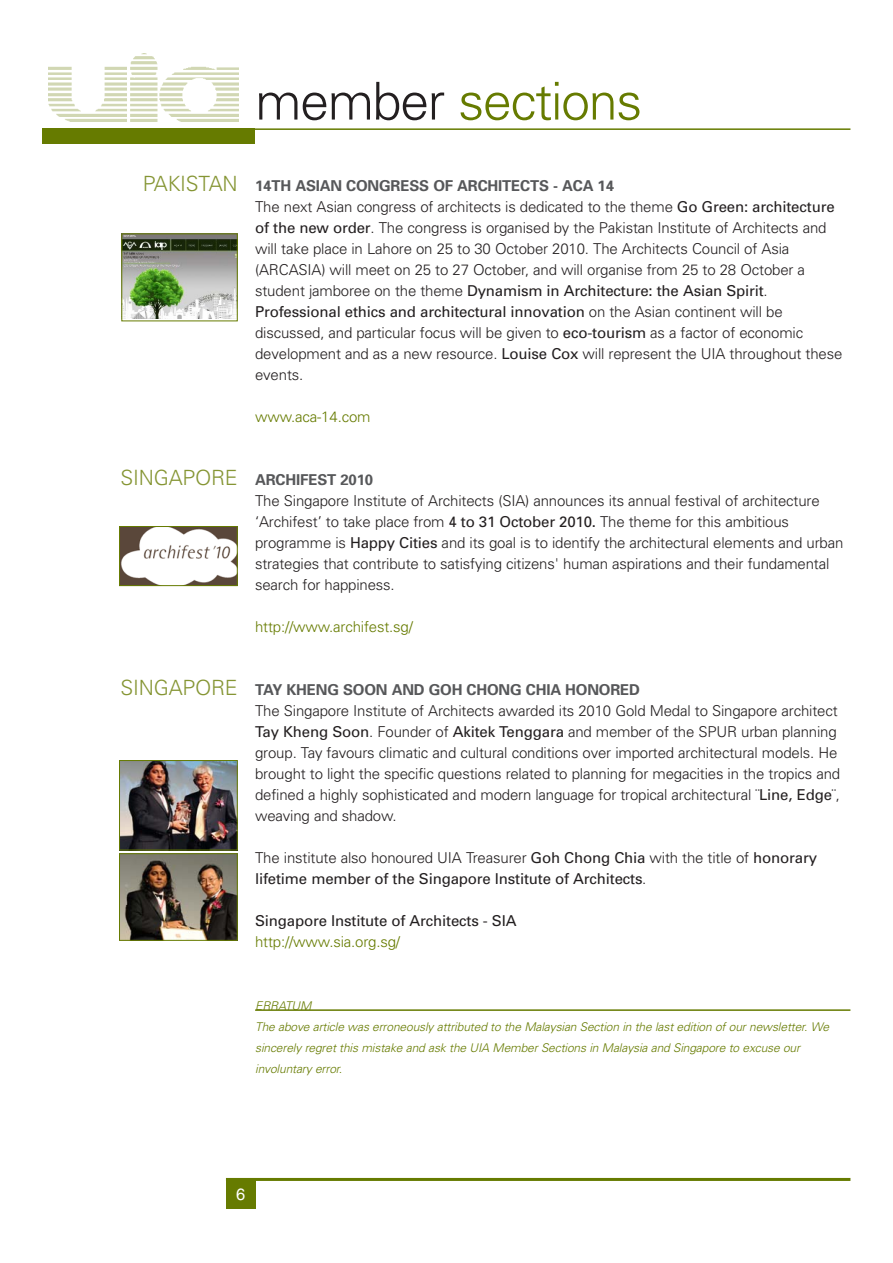
<style>
.page{position:relative;width:893px;height:1263px;background:#fff}
.page>*{position:absolute;margin:0;border:0;box-sizing:border-box;transform-origin:0 0}
.t1{font:300 52.2px "Univers";letter-spacing:-.03em;color:#667b00}
.t2{font:300 21px "Univers";letter-spacing:-.01em;color:#859533}
.t3{font:16.5px "Helvetica";color:#fff}
.t4{font:300 15px/21px "Univers";letter-spacing:-.01em;color:#231f20}
.t5{font:15px/21px "Univers";letter-spacing:-.01em;color:#231f20}
.t6{font:300 15px "Univers";letter-spacing:-.01em;color:#667b00}
.t7{font:700 15px "Univers";letter-spacing:-.01em;color:#57585a}
.t8{font:italic 300 12px/21px "Univers";letter-spacing:-.01em;color:#667b00}
.s1{color:#231f20}
.s2{font-weight:700;color:#57585a}
.s3{font-weight:400}
.s4{font-weight:300}
</style>
<div class="page">
<div style="left:43px;top:128px;width:212px;height:16px;background:#667b00"></div>
<hr style="left:43px;top:128px;width:807px;height:2px;background:#667b00">
<img style="left:49px;top:54px;width:189px;height:68px">
<div style="left:226px;top:1178px;width:29px;height:30px;background:#667b00"></div>
<hr style="left:226px;top:1178px;width:624px;height:3px;background:#667b00">
<img style="left:123px;top:235px;width:113px;height:84px">
<div style="left:121px;top:233px;width:117px;height:88px;border:1px solid #667b00"></div>
<hr style="left:255px;top:1009px;width:595px;height:2px;background:#667b00">
<img style="left:121px;top:528px;width:115px;height:56px">
<div style="left:119px;top:526px;width:119px;height:60px;border:1px solid #667b00"></div>
<img style="left:121px;top:762px;width:115px;height:86px">
<div style="left:119px;top:760px;width:119px;height:90px;border:1px solid #667b00"></div>
<img style="left:121px;top:855px;width:115px;height:84px">
<div style="left:119px;top:853px;width:119px;height:88px;border:1px solid #667b00"></div>
<h1 class="t1" style="left:255px;top:82px;width:389px"><span class="s1">member</span> sections</h1>
<h2 class="t2" style="left:143px;top:176px;width:96px">PAKISTAN</h2>
<p class="t4" style="left:255px;top:177px;width:589px"><span class="s2">14TH ASIAN CONGRESS OF ARCHITECTS - ACA 14<br></span>The next Asian congress of architects is dedicated to the theme <span class="s3">Go Green: architecture of the new order</span>. The congress is organised by the Pakistan Institute of Architects and will take place in Lahore on 25 to 30 October 2010. The Architects Council of Asia (ARCASIA) will meet on 25 to 27 October, and will organise from 25 to 28 October a student jamboree on the theme <span class="s3">Dynamism in Architecture: the Asian Spirit</span>.<br><span class="s3">Professional ethics and architectural innovation</span> on the Asian continent will be discussed, and particular focus will be given to <span class="s3">eco-tourism</span> as a factor of economic development and as a new resource. <span class="s3">Louise Cox</span> will represent the UIA throughout these events.</p>
<p class="t6" style="left:255px;top:411px;width:117px">www.aca-14.com</p>
<h2 class="t2" style="left:121px;top:470px;width:119px">SINGAPORE</h2>
<h2 class="t2" style="left:121px;top:680px;width:119px">SINGAPORE</h2>
<p class="t7" style="left:255px;top:474px;width:120px">ARCHIFEST 2010</p>
<p class="t4" style="left:255px;top:492px;width:590px">The Singapore Institute of Architects (SIA) announces its annual festival of architecture ‘Archifest’ to take place from <span class="s3">4 to 31 October 2010.</span> The theme for this ambitious programme is <span class="s3">Happy Cities</span> and its goal is to identify the architectural elements and urban strategies that contribute to satisfying citizens' human aspirations and their fundamental search for happiness.</p>
<p class="t6" style="left:255px;top:621px;width:159px">http://www.archifest.sg/</p>
<p class="t7" style="left:255px;top:684px;width:386px">TAY KHENG SOON AND GOH CHONG CHIA HONORED</p>
<p class="t4" style="left:255px;top:702px;width:587px">The Singapore Institute of Architects awarded its 2010 Gold Medal to Singapore architect <span class="s3">Tay Kheng Soon</span>. Founder of <span class="s3">Akitek Tenggara</span> and member of the SPUR urban planning group. Tay favours climatic and cultural conditions over imported architectural models. He brought to light the specific questions related to planning for megacities in the tropics and defined a highly sophisticated and modern language for tropical architectural ¨<span class="s3">Line, Edge</span>¨, weaving and shadow.</p>
<p class="t5" style="left:255px;top:849px;width:563px"><span class="s4">The institute also honoured UIA Treasurer</span> Goh Chong Chia <span class="s4">with the title of</span> honorary lifetime member of the Singapore Institute of Architects<span class="s4">.</span></p>
<p class="t5" style="left:255px;top:912px;width:263px">Singapore Institute of Architects - SIA</p>
<p class="t6" style="left:255px;top:936px;width:146px">http://www.sia.org.sg/</p>
<p class="t8" style="left:255px;top:996px;width:575px">ERRATUM<br>The above article was erroneously attributed to the Malaysian Section in the last edition of our newsletter. We sincerely regret this mistake and ask the UIA Member Sections in Malaysia and Singapore to excuse our involuntary error.</p>
<p class="t3" style="left:236px;top:1188px;width:11px">6</p>
</div>
